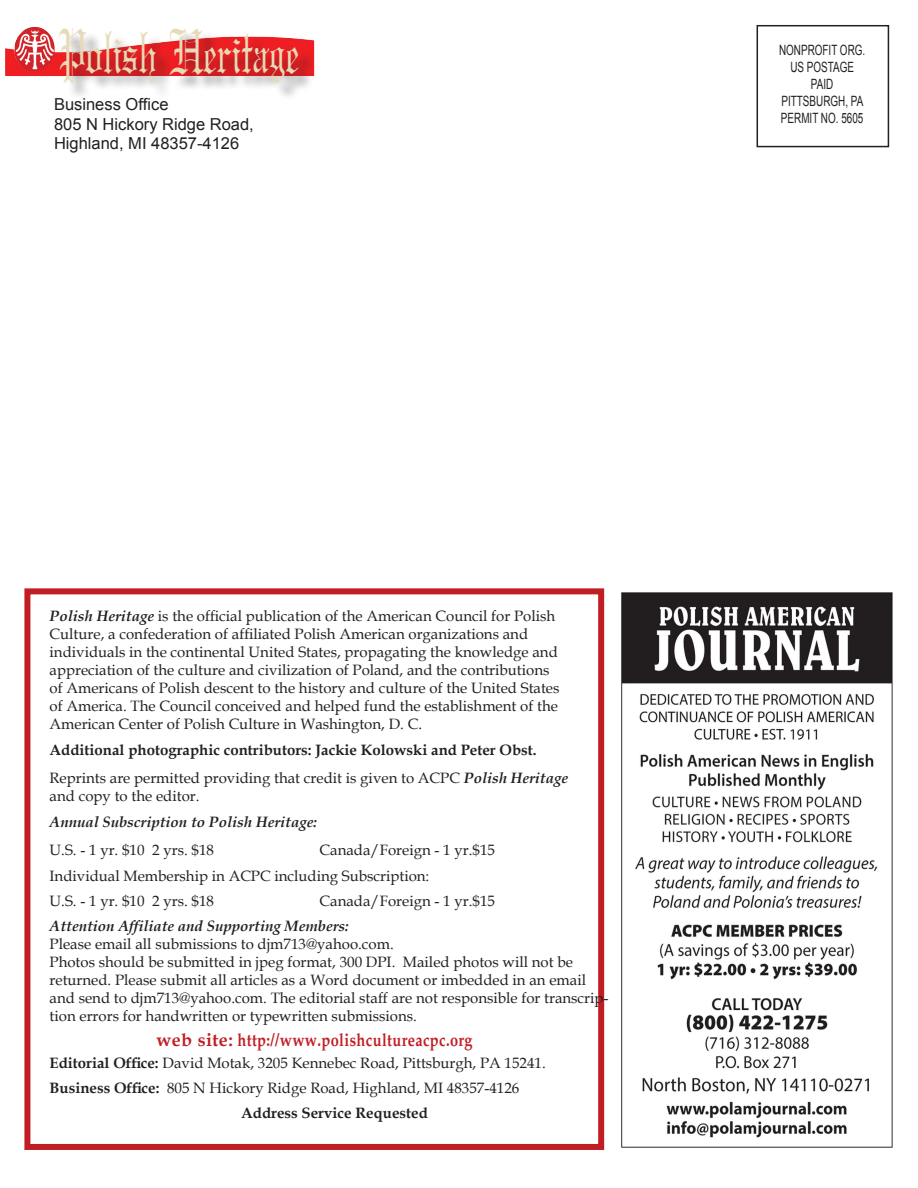
<style>
.page{position:relative;width:918px;height:1188px;background:#fff}
.page>*{position:absolute;margin:0;border:0;box-sizing:border-box;transform-origin:0 0}
.t1{font:58.2px "Gregorian FLF";color:#e7dab6;scale:.73 1}
.t2{font:700 18px "Palatino";letter-spacing:.025em;color:#c11e24;scale:.81 1}
.t3{font:16.5px/19.8px "Arial";color:#231f20}
.t4{font:15px/18px "Book Antiqua";color:#231f20}
.t5{font:700 15px/28.8px "Book Antiqua";color:#231f20}
.t6{font:italic 700 15px "Book Antiqua";color:#231f20}
.t7{font:14.25px/17.1px "Arial";color:#231f20;text-align:center;scale:.7 1}
.s1{font-weight:700;font-style:italic}
.s2{font-weight:400}
.s3{font-style:italic}
.s4{font-weight:700}
.s5{font-family:"Book Antiqua"}
</style>
<div class="page">
<div style="left:24px;top:588px;width:580px;height:562px;border:6px solid #c11e24"></div>
<img style="left:49px;top:37px;width:6px;height:15px">
<div style="left:62px;top:30px;width:309px;height:92px;background:#231f20;opacity:.5"></div>
<img style="left:21px;top:27px;width:14px;height:6px">
<div style="left:757px;top:25px;width:132px;height:122px;border:2px solid #231f20"></div>
<img style="left:621px;top:592px;width:272px;height:556px">
<h1 class="t1" style="left:59px;top:19px;width:332px">Polish Heritage</h1>
<p class="t3" style="left:54px;top:94px;width:201px">Business Office<br>805 N Hickory Ridge Road,<br>Highland, MI 48357-4126</p>
<p class="t7" style="left:779px;top:42px;width:125px">NONPROFIT ORG.<br>US POSTAGE<br>PAID<br>PITTSBURGH, PA<br>PERMIT NO. 5605</p>
<p class="t4" style="left:50px;top:607px;width:511px"><span class="s1">Polish Heritage</span> is the official publication of the American Council for Polish Culture, a confederation of affiliated Polish American organizations and individuals in the continental United States, propagating the knowledge and appreciation of the culture and civilization of Poland, and the contributions of Americans of Polish descent to the history and culture of the United States of America. The Council conceived and helped fund the establishment of the American Center of Polish Culture in Washington, D. C.</p>
<p class="t5" style="left:50px;top:735px;width:520px">Additional photographic contributors: Jackie Kolowski and Peter Obst.<br><span class="s2">Reprints are permitted providing that credit is given to ACPC</span> <span class="s3">Polish Heritage</span></p>
<p class="t4" style="left:50px;top:787px;width:151px">and copy to the editor.</p>
<p class="t6" style="left:50px;top:811px;width:269px">Annual Subscription to Polish Heritage:</p>
<p class="t4" style="left:50px;top:841px;width:166px">U.S. - 1 yr. $10 2 yrs. $18</p>
<p class="t4" style="left:50px;top:837px;width:447px;line-height:25.2px;text-indent:270px">Canada/Foreign - 1 yr.$15<br>Individual Membership in ACPC including Subscription:<br>U.S. - 1 yr. $10 2 yrs. $18</p>
<p class="t4" style="left:320px;top:891px;width:177px">Canada/Foreign - 1 yr.$15</p>
<p class="t6" style="left:50px;top:916px;width:301px">Attention Affiliate and Supporting Members:</p>
<p class="t4" style="left:50px;top:935px;width:560px">Please email all submissions to djm713@yahoo.com.<br>Photos should be submitted in jpeg format, 300 DPI. Mailed photos will not be returned. Please submit all articles as a Word document or imbedded in an email and send to djm713@yahoo.com. The editorial staff are not responsible for transcrip&shy;tion errors for handwritten or typewritten submissions.</p>
<p class="t4" style="left:50px;top:1053px;width:498px"><span class="s4">Editorial Office:</span> David Motak, 3205 Kennebec Road, Pittsburgh, PA 15241.</p>
<p class="t4" style="left:50px;top:1079px;width:471px"><span class="s4">Business Office:</span> 805 N Hickory Ridge Road, Highland, MI 48357-4126</p>
<p class="t5" style="left:241px;top:1099px;width:188px">Address Service Requested</p>
<p class="t2" style="left:156px;top:1030px;width:392px"><span class="s5">web site:</span> http://www.polishcultureacpc.org</p>
</div>
